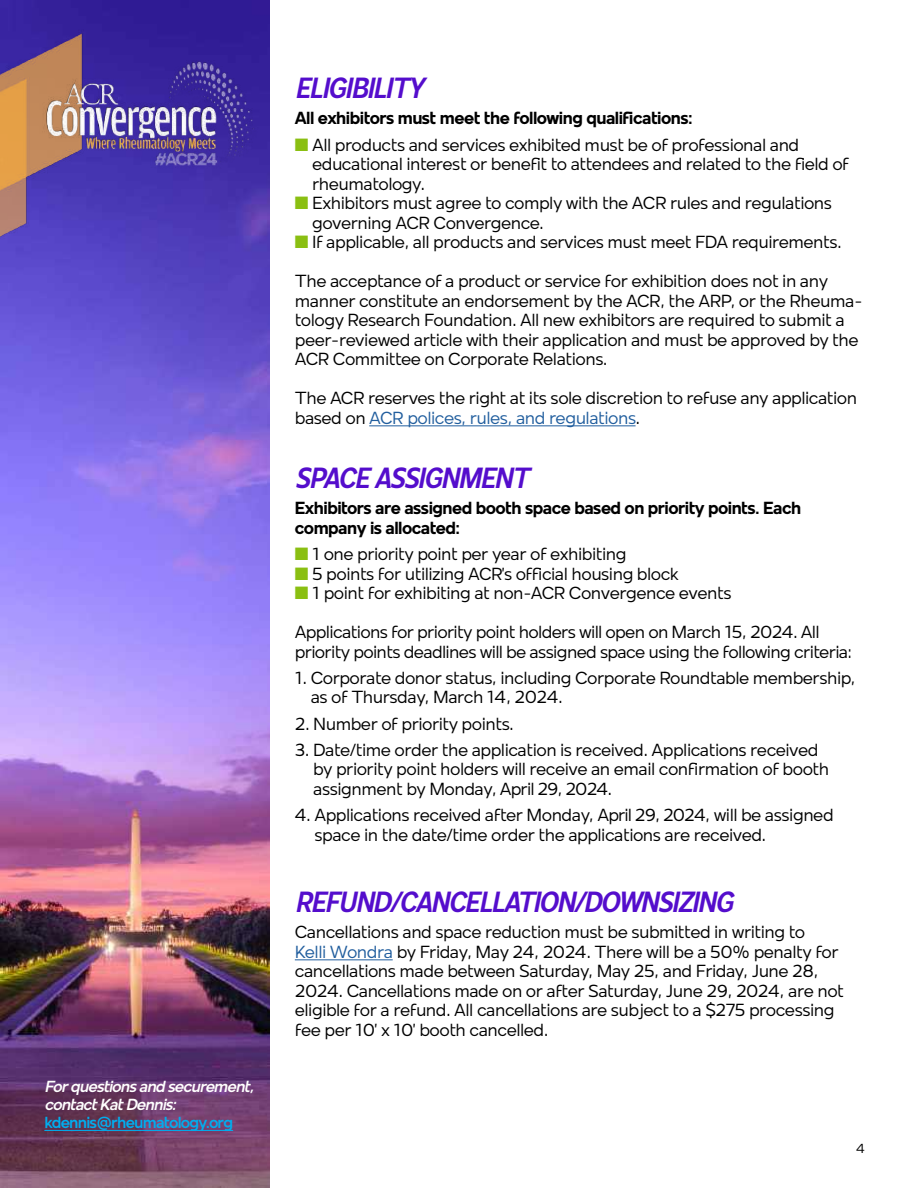
<style>
.page{position:relative;width:918px;height:1188px;background:#fff}
.page>*{position:absolute;margin:0;border:0;box-sizing:border-box;transform-origin:0 0}
.t1{font:italic 600 condensed 30px "Mollen";letter-spacing:-.05em;color:#540dcc}
.t2{font:18px/19.5px "Mollen";letter-spacing:-.03em;color:#000}
.t3{font:700 18px/19.5px "Mollen";letter-spacing:-.03em;color:#000}
.t4{font:italic 600 16.5px/18px "Mollen";letter-spacing:-.05em;color:#fff}
.t5{font:600 16.5px "Mollen";letter-spacing:-.05em;color:#00aeef}
.t6{font:13.5px "Mollen";color:#000}
.s1{color:#8abf12}
.s2{color:#215e9e}
</style>
<div class="page">
<img style="left:0;top:0;width:270px;height:1188px">
<img style="left:0;top:24px;width:87px;height:252px">
<img style="left:42px;top:54px;width:221px;height:119px">
<hr style="left:44px;top:1130px;width:189px;height:1px;background:#00aeef">
<hr style="left:369px;top:425px;width:267px;height:1px;background:#215e9e">
<hr style="left:295px;top:959px;width:98px;height:1px;background:#215e9e">
<p class="t4" style="left:44px;top:1078px;width:211px">For questions and securement, contact Kat Dennis:</p>
<p class="t5" style="left:44px;top:1113px;width:190px">kdennis@rheumatology.org</p>
<h1 class="t1" style="left:295px;top:71px;width:131px">ELIGIBILITY</h1>
<p class="t3" style="left:295px;top:108px;width:399px">All exhibitors must meet the following qualifications:</p>
<p class="t2" style="left:312px;top:135px;width:539px;text-indent:-17px"><span class="s1">■</span> All products and services exhibited must be of professional and educational interest or benefit to attendees and related to the field of rheumatology.</p>
<p class="t2" style="left:312px;top:193px;width:522px;text-indent:-17px"><span class="s1">■</span> Exhibitors must agree to comply with the ACR rules and regulations governing ACR Convergence.</p>
<p class="t2" style="left:295px;top:222px;width:548px;line-height:39px"><span class="s1">■</span> If applicable, all products and services must meet FDA requirements.<br>The acceptance of a product or service for exhibition does not in any</p>
<p class="t2" style="left:295px;top:290px;width:569px">manner constitute an endorsement by the ACR, the ARP, or the Rheuma&shy;tology Research Foundation. All new exhibitors are required to submit a peer-reviewed article with their application and must be approved by the ACR Committee on Corporate Relations.</p>
<p class="t2" style="left:295px;top:388px;width:564px">The ACR reserves the right at its sole discretion to refuse any application based on <span class="s2">ACR polices, rules, and regulations</span>.</p>
<h1 class="t1" style="left:295px;top:461px;width:236px">SPACE ASSIGNMENT</h1>
<p class="t3" style="left:295px;top:498px;width:508px">Exhibitors are assigned booth space based on priority points. Each company is allocated:</p>
<p class="t2" style="left:295px;top:544px;width:333px"><span class="s1">■</span> 1 one priority point per year of exhibiting</p>
<p class="t2" style="left:295px;top:564px;width:386px"><span class="s1">■</span> 5 points for utilizing ACR’s official housing block</p>
<p class="t2" style="left:295px;top:573px;width:526px;line-height:39px"><span class="s1">■</span> 1 point for exhibiting at non-ACR Convergence events<br>Applications for priority point holders will open on March 15, 2024. All</p>
<p class="t2" style="left:295px;top:641px;width:559px">priority points deadlines will be assigned space using the following criteria:</p>
<p class="t2" style="left:311px;top:668px;width:546px;text-indent:-16px">1. Corporate donor status, including Corporate Roundtable membership, as of Thursday, March 14, 2024.</p>
<p class="t2" style="left:295px;top:713px;width:221px">2. Number of priority points.</p>
<p class="t2" style="left:313px;top:740px;width:518px;text-indent:-18px">3. Date/time order the application is received. Applications received by priority point holders will receive an email confirmation of booth assignment by Monday, April 29, 2024.</p>
<p class="t2" style="left:315px;top:805px;width:521px;text-indent:-20px">4. Applications received after Monday, April 29, 2024, will be assigned space in the date/time order the applications are received.</p>
<h1 class="t1" style="left:295px;top:885px;width:440px">REFUND/CANCELLATION/DOWNSIZING</h1>
<p class="t2" style="left:295px;top:922px;width:551px">Cancellations and space reduction must be submitted in writing to<br><span class="s2">Kelli Wondra</span> by Friday, May 24, 2024. There will be a 50% penalty for cancellations made between Saturday, May 25, and Friday, June 28, 2024. Cancellations made on or after Saturday, June 29, 2024, are not eligible for a refund. All cancellations are subject to a $275 processing fee per 10’ x 10’ booth cancelled.</p>
<p class="t6" style="left:856px;top:1141px;width:11px">4</p>
</div>
